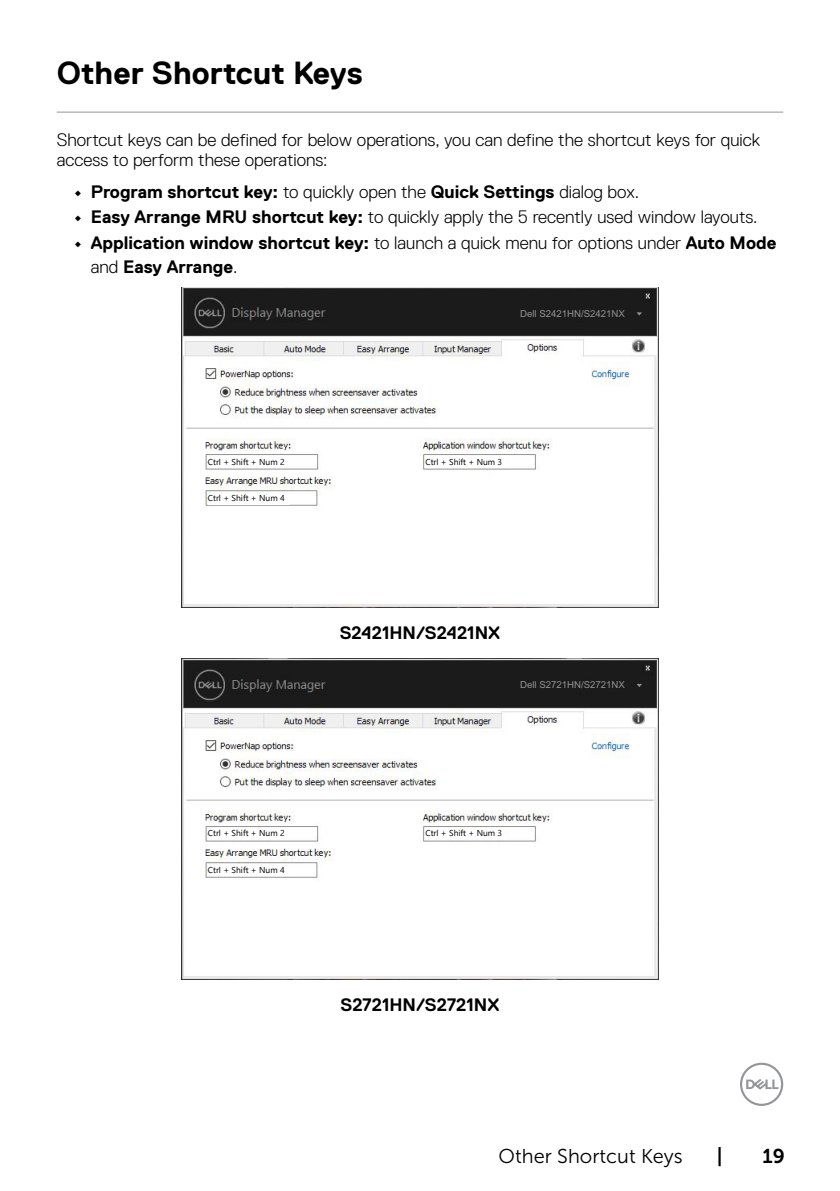
<style>
.page{position:relative;width:840px;height:1191px;background:#fff}
.page>*{position:absolute;margin:0;border:0;box-sizing:border-box;transform-origin:0 0}
.t1{font:700 32px "Dell Replica";color:#000}
.t2{font:20px "Museo Sans For Dell 300";color:#000}
.t3{font:20px "Museo Sans For Dell 700";color:#000}
.t4{font:300 18px/20px "Dell Replica";color:#000}
.t5{font:700 18px/24px "Dell Replica";color:#000}
.t6{font:9.6px "Arial";color:#939393}
.t7{font:8.6px "Ebrima";color:#000}
.s1{font-weight:300}
.s2{font-weight:700}
</style>
<div class="page">
<svg style="left:740px;top:1062px;width:42px;height:44px"></svg>
<hr style="left:57px;top:112px;width:725px;height:1px;background:#939598">
<img style="left:182px;top:287px;width:475px;height:320px">
<div style="left:540px;top:309px;width:103px;height:11px;background:#1b1b1b"></div>
<svg style="left:636px;top:312px;width:5px;height:3px"></svg>
<div style="left:208px;top:456px;width:65px;height:12px;background:#fff"></div>
<div style="left:425px;top:456px;width:82px;height:12px;background:#fff"></div>
<div style="left:208px;top:493px;width:81px;height:11px;background:#fff"></div>
<img style="left:182px;top:658px;width:475px;height:321px">
<div style="left:540px;top:680px;width:103px;height:12px;background:#1b1b1b"></div>
<div style="left:208px;top:827px;width:65px;height:12px;background:#fff"></div>
<div style="left:425px;top:827px;width:82px;height:12px;background:#fff"></div>
<div style="left:208px;top:864px;width:81px;height:12px;background:#fff"></div>
<h1 class="t1" style="left:57px;top:55px;width:307px">Other Shortcut Keys</h1>
<p class="t4" style="left:57px;top:130px;width:704px">Shortcut keys can be defined for below operations, you can define the shortcut keys for quick access to perform these operations:</p>
<p class="t5" style="left:74px;top:180px;width:566px">• Program shortcut key: <span class="s1">to quickly open the</span> Quick Settings <span class="s1">dialog box.</span></p>
<p class="t4" style="left:74px;top:207px;width:685px"><span class="s2">• Easy Arrange MRU shortcut key:</span> to quickly apply the 5 recently used window layouts.</p>
<p class="t5" style="left:91px;top:231px;width:686px;text-indent:-17px">• Application window shortcut key: <span class="s1">to launch a quick menu for options under</span> Auto Mode <span class="s1">and</span> Easy Arrange<span class="s1">.</span></p>
<p class="t6" style="left:520px;top:308px;width:106px">Dell S2421HN/S2421NX</p>
<p class="t7" style="left:208px;top:455px;width:78px">Ctrl + Shift + Num 2</p>
<p class="t7" style="left:425px;top:455px;width:78px">Ctrl + Shift + Num 3</p>
<p class="t7" style="left:208px;top:492px;width:78px">Ctrl + Shift + Num 4</p>
<p class="t5" style="left:339px;top:621px;width:162px">S2421HN/S2421NX</p>
<p class="t6" style="left:520px;top:679px;width:106px">Dell S2721HN/S2721NX</p>
<p class="t7" style="left:208px;top:827px;width:78px">Ctrl + Shift + Num 2</p>
<p class="t7" style="left:425px;top:827px;width:78px">Ctrl + Shift + Num 3</p>
<p class="t7" style="left:208px;top:864px;width:78px">Ctrl + Shift + Num 4</p>
<p class="t5" style="left:340px;top:992px;width:160px">S2721HN/S2721NX</p>
<p class="t2" style="left:498px;top:1145px;width:185px">Other Shortcut Keys</p>
<p class="t3" style="left:716px;top:1144px;width:7px">|</p>
<p class="t3" style="left:762px;top:1144px;width:24px">19</p>
</div>
